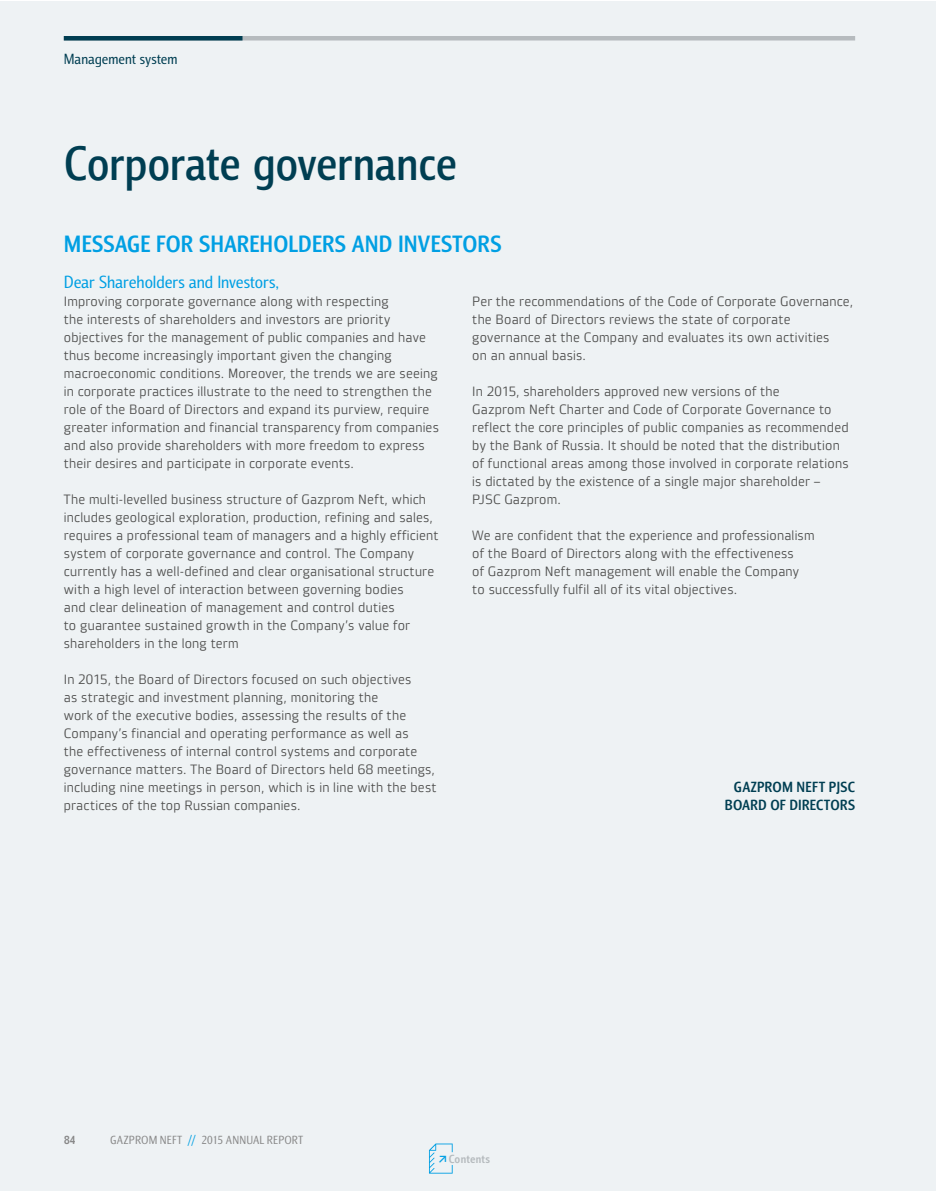
<style>
.page{position:relative;width:936px;height:1191px;background:#fff}
.page>*{position:absolute;margin:0;border:0;box-sizing:border-box;transform-origin:0 0}
.t1{font:500 49.5px "Barnaul Grotesk";letter-spacing:-.01em;color:#003e52}
.t2{font:700 24px "Barnaul Grotesk";letter-spacing:.01em;color:#009fe3}
.t3{font:18px "Barnaul Grotesk";color:#009fe3}
.t4{font:700 15px/18px "Barnaul Grotesk";letter-spacing:.02em;color:#003e52;text-align:right}
.t5{font:15px "Barnaul Grotesk";letter-spacing:.005em;color:#003e52}
.t6{font:13.5px/18px "Vida 31 Pro";letter-spacing:.015em;color:#4a4a49}
.t7{font:12px "Barnaul Grotesk";letter-spacing:.015em;color:#878787}
.t8{font:700 12px "Barnaul Grotesk";letter-spacing:.01em;color:#b6bbbe}
.t9{font:700 12px "Barnaul Grotesk";color:#878787}
.s1{color:#009fe3}
.s2{font-family:"Vida 22 Pro";font-weight:400;font-size:13.5px;color:#009fe3}
</style>
<div class="page">
<div style="left:0;top:1px;width:934px;height:1190px;background:#eef2f4"></div>
<hr style="left:64px;top:36px;width:791px;height:4px;background:#b6bbbe">
<hr style="left:64px;top:36px;width:178px;height:4px;background:#003e52">
<svg style="left:429px;top:1143px;width:23px;height:30px"></svg>
<p class="t5" style="left:64px;top:51px;width:115px">Management system</p>
<h1 class="t1" style="left:64px;top:134px;width:394px">Corporate governance</h1>
<h2 class="t2" style="left:64px;top:230px;width:439px">MESSAGE FOR SHAREHOLDERS AND INVESTORS</h2>
<h3 class="t3" style="left:64px;top:272px;width:216px">Dear Shareholders and Investors,</h3>
<p class="t6" style="left:64px;top:292px;width:376px">Improving corporate governance along with respecting<br>the interests of shareholders and investors are priority objectives for the management of public companies and have thus become increasingly important given the changing macroeconomic conditions. Moreover, the trends we are seeing in corporate practices illustrate to the need to strengthen the role of the Board of Directors and expand its purview, require greater information and financial transparency from companies and also provide shareholders with more freedom to express their desires and participate in corporate events.</p>
<p class="t6" style="left:64px;top:490px;width:376px">The multi-levelled business structure of Gazprom Neft, which includes geological exploration, production, refining and sales, requires a professional team of managers and a highly efficient system of corporate governance and control. The Company currently has a well-defined and clear organisational structure with a high level of interaction between governing bodies<br>and clear delineation of management and control duties<br>to guarantee sustained growth in the Company’s value for shareholders in the long term</p>
<p class="t6" style="left:64px;top:670px;width:374px">In 2015, the Board of Directors focused on such objectives<br>as strategic and investment planning, monitoring the<br>work of the executive bodies, assessing the results of the Company’s financial and operating performance as well as<br>the effectiveness of internal control systems and corporate governance matters. The Board of Directors held 68 meetings, including nine meetings in person, which is in line with the best practices of the top Russian companies.</p>
<p class="t6" style="left:472px;top:292px;width:382px">Per the recommendations of the Code of Corporate Governance, the Board of Directors reviews the state of corporate governance at the Company and evaluates its own activities<br>on an annual basis.</p>
<p class="t6" style="left:472px;top:382px;width:378px">In 2015, shareholders approved new versions of the<br>Gazprom Neft Charter and Code of Corporate Governance to reflect the core principles of public companies as recommended by the Bank of Russia. It should be noted that the distribution of functional areas among those involved in corporate relations is dictated by the existence of a single major shareholder – PJSC Gazprom.</p>
<p class="t6" style="left:472px;top:526px;width:344px">We are confident that the experience and professionalism of the Board of Directors along with the effectiveness<br>of Gazprom Neft management will enable the Company to successfully fulfil all of its vital objectives.</p>
<p class="t4" style="left:724px;top:778px;width:132px">GAZPROM NEFT PJSC<br>BOARD OF DIRECTORS</p>
<p class="t9" style="left:64px;top:1133px;width:13px">84</p>
<p class="t7" style="left:110px;top:1133px;width:195px">GAZPROM NEFT <span class="s1">//</span> 2015 ANNUAL REPORT</p>
<p class="t8" style="left:438px;top:1151px;width:53px"><span class="s2">↗</span>Contents</p>
</div>
